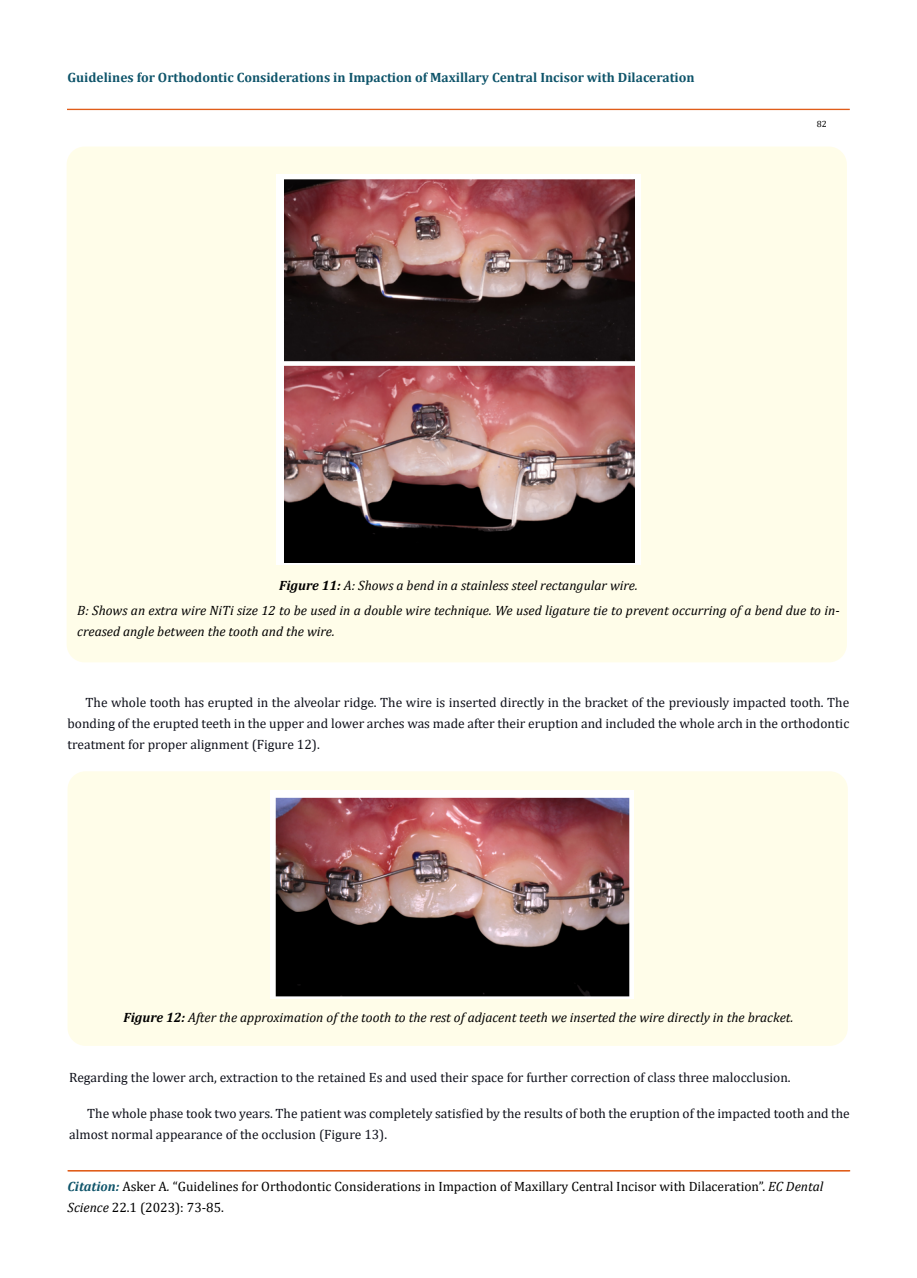
<style>
.page{position:relative;width:917px;height:1278px;background:#fff}
.page>*{position:absolute;margin:0;border:0;box-sizing:border-box;transform-origin:0 0}
.t1{font:13.5px/21px "Cambria";color:#0e101a;text-align:justify}
.t2{font:italic 13.5px/25.5px "Cambria";color:#000;text-align:center}
.t3{font:13.5px/21px "Cambria";color:#000}
.t4{font:700 13.5px "Cambria";color:#0e546a}
.t5{font:9px "Cambria";color:#000}
.s1{font-weight:700}
.s2{font-weight:700;font-style:italic;color:#0e546a}
.s3{font-style:italic}
</style>
<div class="page">
<div style="left:67px;top:109px;width:782px;height:1px;border:1px solid #e05d1a"></div>
<div style="left:67px;top:147px;width:779px;height:515px;background:#fffde9;border-radius:18px"></div>
<img style="left:276px;top:174px;width:364px;height:390px">
<div style="left:68px;top:771px;width:779px;height:275px;background:#fffde9;border-radius:18px"></div>
<img style="left:270px;top:790px;width:363px;height:209px">
<p class="t4" style="left:68px;top:68px;width:628px">Guidelines for Orthodontic Considerations in Impaction of Maxillary Central Incisor with Dilaceration</p>
<p class="t5" style="left:816px;top:118px;width:11px">82</p>
<p class="t2" style="left:77px;top:572px;width:764px"><span class="s1">Figure 11:</span> A: Shows a bend in a stainless steel rectangular wire.<br>B: Shows an extra wire NiTi size 12 to be used in a double wire technique. We used ligature tie to prevent occurring of a bend due to in-</p>
<p class="t2" style="left:77px;top:618px;width:259px">creased angle between the tooth and the wire.</p>
<p class="t1" style="left:68px;top:691px;width:783px;text-indent:18px">The whole tooth has erupted in the alveolar ridge. The wire is inserted directly in the bracket of the previously impacted tooth. The bonding of the erupted teeth in the upper and lower arches was made after their eruption and included the whole arch in the orthodontic treatment for proper alignment (Figure 12).</p>
<p class="t2" style="left:123px;top:1004px;width:671px"><span class="s1">Figure 12:</span> After the approximation of the tooth to the rest of adjacent teeth we inserted the wire directly in the bracket.</p>
<p class="t1" style="left:69px;top:1067px;width:723px">Regarding the lower arch, extraction to the retained Es and used their space for further correction of class three malocclusion.</p>
<p class="t1" style="left:69px;top:1103px;width:782px;text-indent:18px">The whole phase took two years. The patient was completely satisfied by the results of both the eruption of the impacted tooth and the almost normal appearance of the occlusion (Figure 13).</p>
<p class="t3" style="left:68px;top:1176px;width:757px"><span class="s2">Citation:</span> Asker A<span class="s3">.</span> “Guidelines for Orthodontic Considerations in Impaction of Maxillary Central Incisor with Dilaceration”. <span class="s3">EC Dental<br>Science</span> 22.1 (2023): 73-85.</p>
</div>
